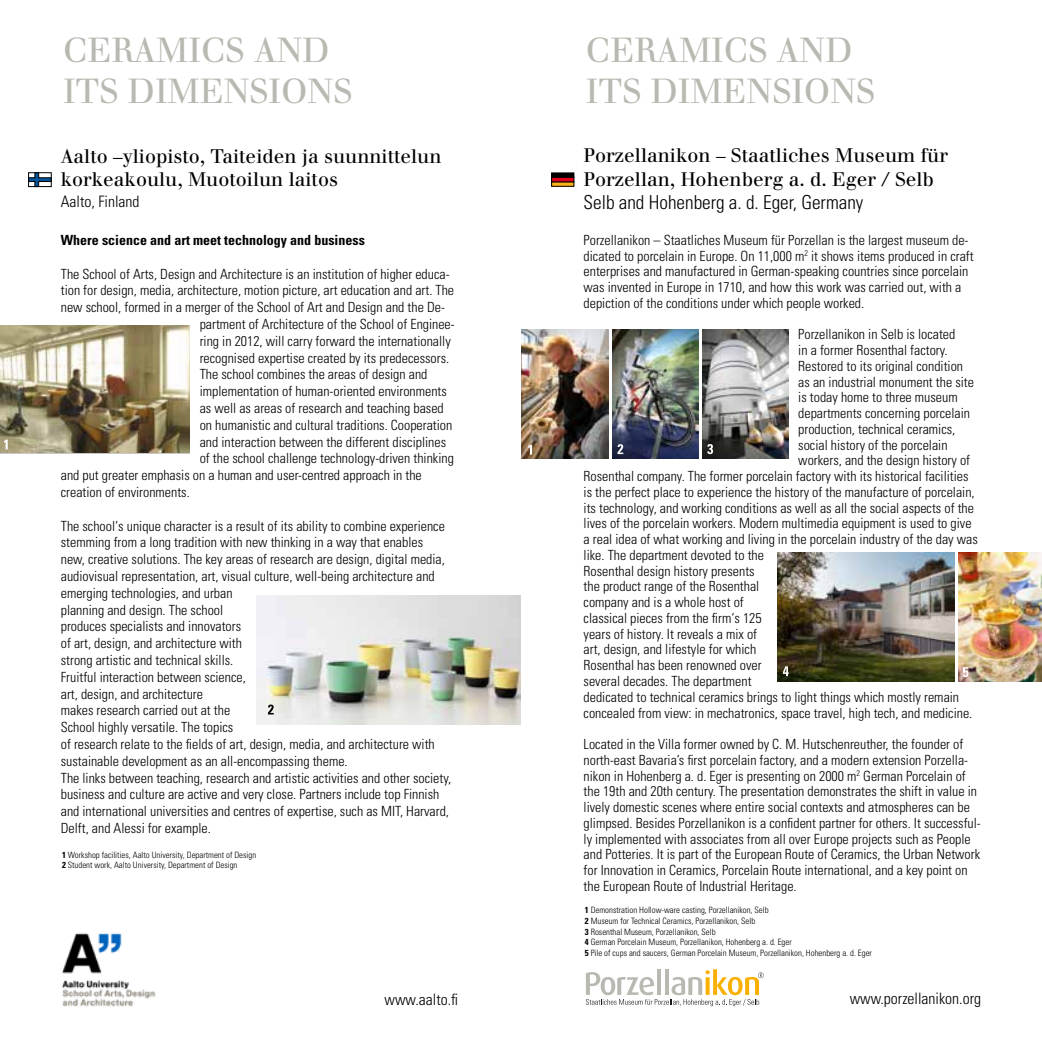
<style>
.page{position:relative;width:1042px;height:1042px;background:#fff}
.page>*{position:absolute;margin:0;border:0;box-sizing:border-box;transform-origin:0 0}
.t1{font:33.95px/40.8px "Walbaum";color:#b8b9b0}
.t2{font:19.25px/23.1px "Walbaum";color:#000}
.t3{font:300 condensed 19.25px "Univers";color:#000}
.t4{font:300 condensed 15.75px "Univers";color:#000}
.t5{font:300 condensed 14px/16.8px "Univers";color:#000}
.t6{font:700 condensed 14px "Univers";color:#000}
.t7{font:300 condensed 8.75px/10.5px "Univers";color:#000}
.s1{font-weight:700}
</style>
<div class="page">
<img style="left:0;top:325px;width:190px;height:127px">
<svg style="left:29px;top:173px;width:22px;height:14px"></svg>
<img style="left:257px;top:596px;width:264px;height:128px">
<img style="left:61px;top:933px;width:95px;height:74px">
<svg style="left:268px;top:704px;width:6px;height:10px"></svg>
<svg style="left:4px;top:440px;width:4px;height:9px"></svg>
<div style="left:551px;top:173px;width:23px;height:4px;border:1px solid #000"></div>
<div style="left:551px;top:177px;width:23px;height:5px;background:#e3001e"></div>
<div style="left:551px;top:177px;width:23px;height:5px;border:1px solid #000"></div>
<img style="left:778px;top:552px;width:176px;height:129px">
<img style="left:959px;top:552px;width:83px;height:129px">
<img style="left:703px;top:330px;width:85px;height:128px">
<img style="left:613px;top:330px;width:85px;height:128px">
<img style="left:521px;top:330px;width:87px;height:128px">
<svg style="left:586px;top:969px;width:178px;height:37px"></svg>
<svg style="left:528px;top:437px;width:6px;height:17px"></svg>
<svg style="left:617px;top:444px;width:6px;height:10px"></svg>
<svg style="left:707px;top:444px;width:6px;height:10px"></svg>
<svg style="left:783px;top:666px;width:6px;height:10px"></svg>
<svg style="left:963px;top:667px;width:5px;height:10px"></svg>
<h1 class="t1" style="left:63px;top:30px;width:291px">CERAMICS AND<br>ITS DIMENSIONS</h1>
<h2 class="t2" style="left:61px;top:144px;width:382px">Aalto –yliopisto, Taiteiden ja suunnittelun korkeakoulu, Muotoilun laitos</h2>
<p class="t4" style="left:61px;top:192px;width:80px">Aalto, Finland</p>
<p class="t6" style="left:61px;top:231px;width:306px">Where science and art meet technology and business</p>
<p class="t5" style="left:61px;top:265px;width:390px">The School of Arts, Design and Architecture is an institution of higher educa-</p>
<p class="t5" style="left:61px;top:282px;width:395px">tion for design, media, architecture, motion picture, art education and art. The</p>
<p class="t5" style="left:61px;top:299px;width:386px">new school, formed in a merger of the School of Art and Design and the De-</p>
<p class="t5" style="left:200px;top:316px;width:256px">partment of Architecture of the School of Enginee-</p>
<p class="t5" style="left:200px;top:332px;width:253px">ring in 2012, will carry forward the internationally</p>
<p class="t5" style="left:200px;top:349px;width:251px">recognised expertise created by its predecessors.</p>
<p class="t5" style="left:200px;top:366px;width:229px">The school combines the areas of design and</p>
<p class="t5" style="left:200px;top:383px;width:249px">implementation of human-oriented environments</p>
<p class="t5" style="left:200px;top:400px;width:246px">as well as areas of research and teaching based</p>
<p class="t5" style="left:200px;top:416px;width:254px">on humanistic and cultural traditions. Cooperation</p>
<p class="t5" style="left:200px;top:433px;width:248px">and interaction between the different disciplines</p>
<p class="t5" style="left:200px;top:450px;width:256px">of the school challenge technology-driven thinking</p>
<p class="t5" style="left:61px;top:467px;width:362px">and put greater emphasis on a human and user-centred approach in the</p>
<p class="t5" style="left:61px;top:484px;width:131px">creation of environments.</p>
<p class="t5" style="left:61px;top:517px;width:392px">The school‘s unique character is a result of its ability to combine experience stemming from a long tradition with new thinking in a way that enables<br>new, creative solutions. The key areas of research are design, digital media, audiovisual representation, art, visual culture, well-being architecture and emerging technologies, and urban<br>planning and design. The school<br>produces specialists and innovators<br>of art, design, and architecture with<br>strong artistic and technical skills.<br>Fruitful interaction between science,<br>art, design, and architecture<br>makes research carried out at the<br>School highly versatile. The topics<br>of research relate to the fields of art, design, media, and architecture with sustainable development as an all-encompassing theme.<br>The links between teaching, research and artistic activities and other society, business and culture are active and very close. Partners include top Finnish and international universities and centres of expertise, such as MIT, Harvard, Delft, and Alessi for example.</p>
<p class="t7" style="left:62px;top:849px;width:196px"><span class="s1">1</span> Workshop facilities, Aalto University, Department of Design<br><span class="s1">2</span> Student work, Aalto University, Department of Design</p>
<p class="t4" style="left:385px;top:990px;width:75px">www.aalto.fi</p>
<h1 class="t1" style="left:586px;top:30px;width:291px">CERAMICS AND<br>ITS DIMENSIONS</h1>
<h2 class="t2" style="left:583px;top:144px;width:366px">Porzellanikon – Staatliches Museum für<br>Porzellan, Hohenberg a. d. Eger / Selb</h2>
<h2 class="t3" style="left:583px;top:190px;width:281px">Selb and Hohenberg a. d. Eger, Germany</h2>
<p class="t5" style="left:583px;top:232px;width:391px;line-height:15.8px">Porzellanikon – Staatliches Museum für Porzellan is the largest museum de&shy;dicated to porcelain in Europe. On 11,000 m<sup>2</sup> it shows items produced in craft enterprises and manufactured in German-speaking countries since porcelain was invented in Europe in 1710, and how this work was carried out, with a depiction of the conditions under which people worked.</p>
<p class="t5" style="left:798px;top:326px;width:158px">Porzellanikon in Selb is located</p>
<p class="t5" style="left:798px;top:342px;width:151px">in a former Rosenthal factory.</p>
<p class="t5" style="left:798px;top:358px;width:166px">Restored to its original condition</p>
<p class="t5" style="left:798px;top:373px;width:177px">as an industrial monument the site</p>
<p class="t5" style="left:798px;top:389px;width:161px">is today home to three museum</p>
<p class="t5" style="left:798px;top:405px;width:173px">departments concerning porcelain</p>
<p class="t5" style="left:798px;top:421px;width:159px">production, technical ceramics,</p>
<p class="t5" style="left:798px;top:436px;width:151px">social history of the porcelain</p>
<p class="t5" style="left:798px;top:452px;width:173px">workers, and the design history of</p>
<p class="t5" style="left:583px;top:468px;width:386px">Rosenthal company. The former porcelain factory with its historical facilities</p>
<p class="t5" style="left:583px;top:484px;width:393px">is the perfect place to experience the history of the manufacture of porcelain,</p>
<p class="t5" style="left:583px;top:499px;width:392px">its technology, and working conditions as well as all the social aspects of the</p>
<p class="t5" style="left:583px;top:515px;width:389px">lives of the porcelain workers. Modern multimedia equipment is used to give</p>
<p class="t5" style="left:583px;top:531px;width:396px">a real idea of what working and living in the porcelain industry of the day was</p>
<p class="t5" style="left:583px;top:547px;width:182px">like. The department devoted to the</p>
<p class="t5" style="left:583px;top:562px;width:173px">Rosenthal design history presents</p>
<p class="t5" style="left:583px;top:578px;width:177px">the product range of the Rosenthal</p>
<p class="t5" style="left:583px;top:594px;width:162px">company and is a whole host of</p>
<p class="t5" style="left:583px;top:610px;width:180px">classical pieces from the firm‘s 125</p>
<p class="t5" style="left:583px;top:625px;width:175px">years of history. It reveals a mix of</p>
<p class="t5" style="left:583px;top:641px;width:174px">art, design, and lifestyle for which</p>
<p class="t5" style="left:583px;top:657px;width:179px">Rosenthal has been renowned over</p>
<p class="t5" style="left:583px;top:673px;width:169px">several decades. The department</p>
<p class="t5" style="left:583px;top:688px;width:377px">dedicated to technical ceramics brings to light things which mostly remain</p>
<p class="t5" style="left:583px;top:704px;width:390px">concealed from view: in mechatronics, space travel, high tech, and medicine.</p>
<p class="t5" style="left:583px;top:736px;width:399px;line-height:15.8px">Located in the Villa former owned by C. M. Hutschenreuther, the founder of north-east Bavaria’s first porcelain factory, and a modern extension Porzella&shy;nikon in Hohenberg a. d. Eger is presenting on 2000 m<sup>2</sup> German Porcelain of the 19th and 20th century. The presentation demonstrates the shift in value in lively domestic scenes where entire social contexts and atmospheres can be glimpsed. Besides Porzellanikon is a confident partner for others. It successful&shy;ly implemented with associates from all over Europe projects such as People and Potteries. It is part of the European Route of Ceramics, the Urban Network for Innovation in Ceramics, Porcelain Route international, and a key point on the European Route of Industrial Heritage.</p>
<p class="t7" style="left:585px;top:905px;width:289px"><span class="s1">1</span> Demonstration Hollow-ware casting, Porzellanikon, Selb<br><span class="s1">2</span> Museum for Technical Ceramics, Porzellanikon, Selb<br><span class="s1">3</span> Rosenthal Museum, Porzellanikon, Selb<br><span class="s1">4</span> German Porcelain Museum, Porzellanikon, Hohenberg a. d. Eger<br><span class="s1">5</span> Pile of cups and saucers, German Porcelain Museum, Porzellanikon, Hohenberg a. d. Eger</p>
<p class="t4" style="left:850px;top:989px;width:133px">www.porzellanikon.org</p>
</div>
